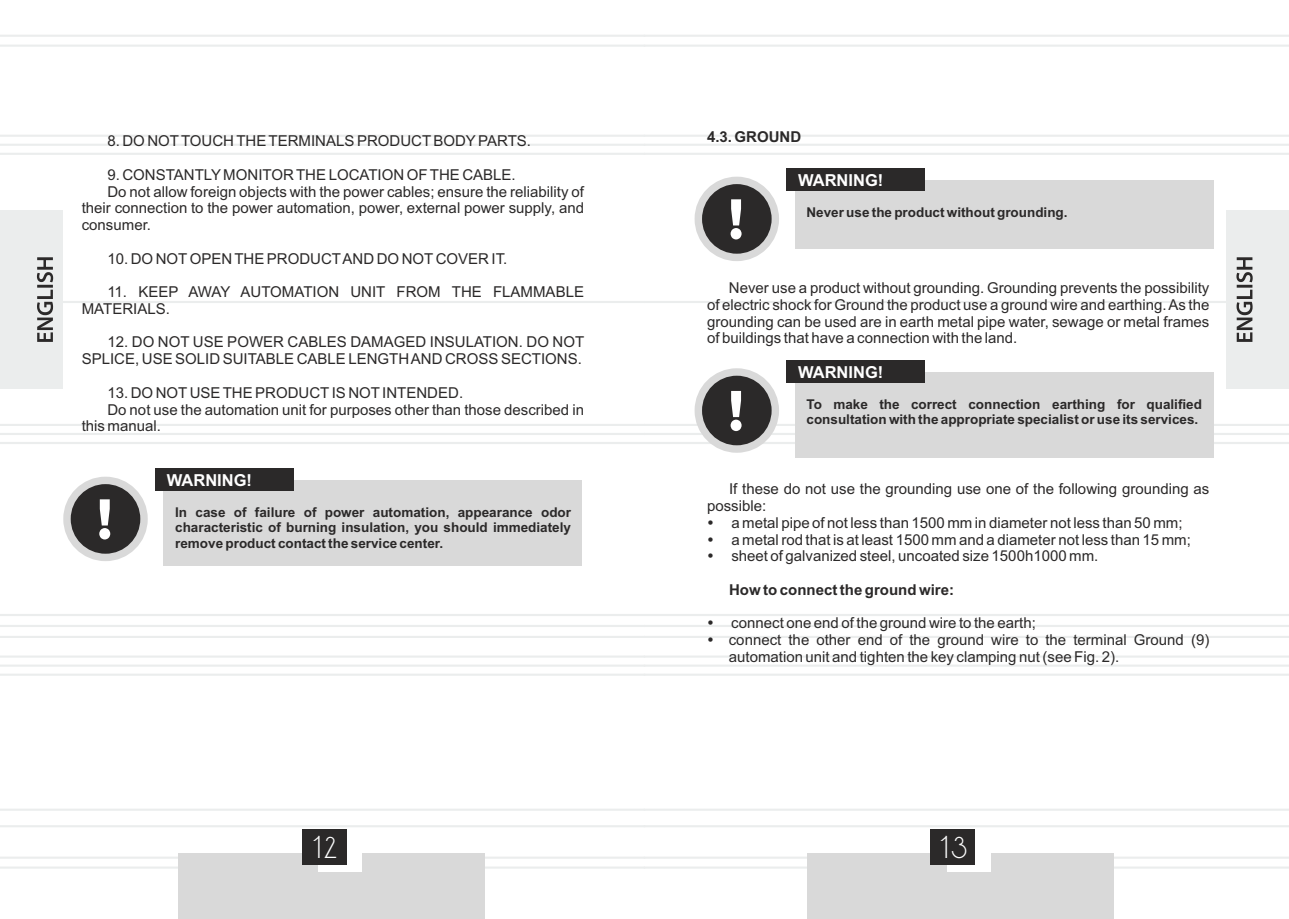
<style>
.page{position:relative;width:1289px;height:919px;background:#fff}
.page>*{position:absolute;margin:0;border:0;box-sizing:border-box;transform-origin:0 0}
.t1{font:26.25px "DS Standart Cyr";color:#fff}
.t2{font:700 16.5px "Arial";color:#fff}
.t3{font:15px/16.8px "Arial";color:#2b2929}
.t4{font:700 15px "Arial";color:#2b2929}
.t5{font:700 13.5px/15.1px "Arial";color:#2b2929;text-align:justify}
</style>
<div class="page">
<hr style="left:0;top:135px;width:644px;height:2px;background:#ebeded">
<hr style="left:0;top:153px;width:644px;height:2px;background:#ebeded">
<hr style="left:0;top:442px;width:644px;height:2px;background:#ebeded">
<hr style="left:0;top:614px;width:644px;height:2px;background:#ebeded">
<hr style="left:0;top:635px;width:644px;height:3px;background:#ebeded">
<hr style="left:0;top:655px;width:644px;height:2px;background:#ebeded">
<hr style="left:0;top:673px;width:644px;height:2px;background:#ebeded">
<hr style="left:0;top:856px;width:644px;height:2px;background:#ebeded">
<hr style="left:0;top:866px;width:644px;height:2px;background:#ebeded">
<hr style="left:0;top:35px;width:644px;height:2px;background:#ebeded">
<hr style="left:0;top:45px;width:644px;height:2px;background:#ebeded">
<hr style="left:0;top:808px;width:644px;height:2px;background:#ebeded">
<hr style="left:0;top:825px;width:644px;height:2px;background:#ebeded">
<hr style="left:0;top:301px;width:644px;height:2px;background:#ebeded">
<div style="left:0;top:210px;width:62px;height:179px;background:#ebeded"></div>
<svg style="left:37px;top:257px;width:16px;height:85px"></svg>
<hr style="left:644px;top:135px;width:644px;height:2px;background:#ebeded">
<hr style="left:0;top:144px;width:1288px;height:2px;background:#ebeded">
<hr style="left:644px;top:153px;width:644px;height:2px;background:#ebeded">
<hr style="left:644px;top:442px;width:644px;height:2px;background:#ebeded">
<hr style="left:644px;top:614px;width:644px;height:2px;background:#ebeded">
<hr style="left:644px;top:635px;width:644px;height:3px;background:#ebeded">
<hr style="left:644px;top:655px;width:644px;height:2px;background:#ebeded">
<hr style="left:0;top:664px;width:1288px;height:3px;background:#f0f2f2">
<hr style="left:644px;top:673px;width:644px;height:2px;background:#ebeded">
<hr style="left:644px;top:856px;width:644px;height:2px;background:#ebeded">
<hr style="left:644px;top:866px;width:644px;height:2px;background:#ebeded">
<hr style="left:644px;top:35px;width:644px;height:2px;background:#ebeded">
<hr style="left:644px;top:45px;width:644px;height:2px;background:#ebeded">
<hr style="left:644px;top:808px;width:644px;height:2px;background:#ebeded">
<hr style="left:644px;top:825px;width:644px;height:2px;background:#ebeded">
<hr style="left:644px;top:301px;width:644px;height:2px;background:#ebeded">
<div style="left:1226px;top:210px;width:62px;height:179px;background:#ebeded"></div>
<svg style="left:1236px;top:257px;width:16px;height:85px"></svg>
<div style="left:807px;top:853px;width:306px;height:65px;background:#d9d9d9"></div>
<div style="left:946px;top:832px;width:44px;height:39px;background:#fff"></div>
<div style="left:930px;top:829px;width:45px;height:36px;background:#2b2929"></div>
<div style="left:178px;top:853px;width:307px;height:65px;background:#d9d9d9"></div>
<div style="left:318px;top:832px;width:44px;height:39px;background:#fff"></div>
<div style="left:301px;top:829px;width:45px;height:36px;background:#2b2929"></div>
<div style="left:63px;top:476px;width:85px;height:85px;border:15px solid #d9d9d9;border-radius:50%"></div>
<div style="left:71px;top:484px;width:69px;height:69px;background:#2b2929;border-radius:50%"></div>
<svg style="left:99px;top:499px;width:11px;height:40px"></svg>
<div style="left:164px;top:480px;width:418px;height:86px;background:#d9d9d9"></div>
<div style="left:155px;top:469px;width:138px;height:22px;background:#2b2929"></div>
<div style="left:694px;top:177px;width:85px;height:84px;border:15px solid #d9d9d9;border-radius:50%"></div>
<div style="left:702px;top:184px;width:69px;height:70px;background:#2b2929;border-radius:50%"></div>
<svg style="left:730px;top:199px;width:11px;height:40px"></svg>
<div style="left:795px;top:180px;width:418px;height:69px;background:#d9d9d9"></div>
<div style="left:786px;top:169px;width:138px;height:22px;background:#2b2929"></div>
<div style="left:694px;top:368px;width:85px;height:84px;border:15px solid #d9d9d9;border-radius:50%"></div>
<div style="left:702px;top:375px;width:69px;height:70px;background:#2b2929;border-radius:50%"></div>
<svg style="left:0;top:391px;width:1288px;height:45px"></svg>
<div style="left:795px;top:372px;width:418px;height:86px;background:#d9d9d9"></div>
<div style="left:786px;top:360px;width:138px;height:22px;background:#2b2929"></div>
<hr style="left:0;top:625px;width:1288px;height:2px;background:#ebeded">
<p class="t3" style="left:107px;top:134px;width:425px">8. DO NOTTOUCH THE TERMINALS PRODUCTBODYPARTS.</p>
<p class="t3" style="left:107px;top:167px;width:410px">9. CONSTANTLY MONITOR THE LOCATION OF THE CABLE.</p>
<p class="t3" style="left:107px;top:184px;width:478px">Do not allow foreign objects with the power cables; ensure the reliability of</p>
<p class="t3" style="left:82px;top:201px;width:503px">their connection to the power automation, power, external power supply, and</p>
<p class="t3" style="left:82px;top:218px;width:71px">consumer.</p>
<p class="t3" style="left:107px;top:251px;width:401px">10. DO NOTOPEN THE PRODUCTAND DO NOT COVER IT.</p>
<p class="t3" style="left:82px;top:285px;width:503px;text-indent:26px">11. KEEP AWAY AUTOMATION UNIT FROM THE FLAMMABLE<br>MATERIALS.</p>
<p class="t3" style="left:82px;top:335px;width:504px;text-align:right">12. DO NOT USE POWER CABLES DAMAGED INSULATION. DO NOT<br>SPLICE, USE SOLID SUITABLE CABLE LENGTH AND CROSS SECTIONS.</p>
<p class="t3" style="left:107px;top:385px;width:357px">13. DO NOT USE THE PRODUCTIS NOTINTENDED.</p>
<p class="t3" style="left:107px;top:402px;width:478px">Do not use the automation unit for purposes other than those described in</p>
<p class="t3" style="left:82px;top:419px;width:81px">this manual.</p>
<p class="t2" style="left:167px;top:474px;width:87px">WARNING!</p>
<p class="t5" style="left:175px;top:506px;width:397px">In case of failure of power automation, appearance odor characteristic of burning insulation, you should immediately remove product contact the service center.</p>
<p class="t4" style="left:707px;top:131px;width:96px">4.3. GROUND</p>
<p class="t2" style="left:798px;top:174px;width:87px">WARNING!</p>
<p class="t5" style="left:806px;top:206px;width:263px">Never use the product without grounding.</p>
<p class="t3" style="left:707px;top:281px;width:504px;text-align:justify;text-indent:22px">Never use a product without grounding. Grounding prevents the possibility of electric shock for Ground the product use a ground wire and earthing. As the grounding can be used are in earth metal pipe water, sewage or metal frames of buildings that have a connection with the land.</p>
<p class="t2" style="left:798px;top:365px;width:87px">WARNING!</p>
<p class="t5" style="left:806px;top:398px;width:397px">To make the correct connection earthing for qualified consultation with the appropriate specialist or use its services.</p>
<p class="t3" style="left:729px;top:482px;width:482px">If these do not use the grounding use one of the following grounding as</p>
<p class="t3" style="left:707px;top:498px;width:61px">possible:</p>
<p class="t3" style="left:731px;top:515px;width:453px">a metal pipe of not less than 1500 mm in diameter not less than 50 mm;</p>
<p class="t3" style="left:731px;top:532px;width:461px">a metal rod that is at least 1500 mm and a diameter not less than 15 mm;</p>
<p class="t3" style="left:731px;top:549px;width:368px">sheet of galvanized steel, uncoated size 1500h1000 mm.</p>
<p class="t4" style="left:729px;top:584px;width:226px">How to connect the ground wire:</p>
<p class="t3" style="left:728px;top:616px;width:482px">connect one end of the ground wire to the earth;<br>connect the other end of the ground wire to the terminal Ground (9) automation unit and tighten the key clamping nut (see Fig. 2).</p>
<h1 class="t1" style="left:313px;top:836px;width:25px">12</h1>
<h1 class="t1" style="left:940px;top:836px;width:28px">13</h1>
</div>
